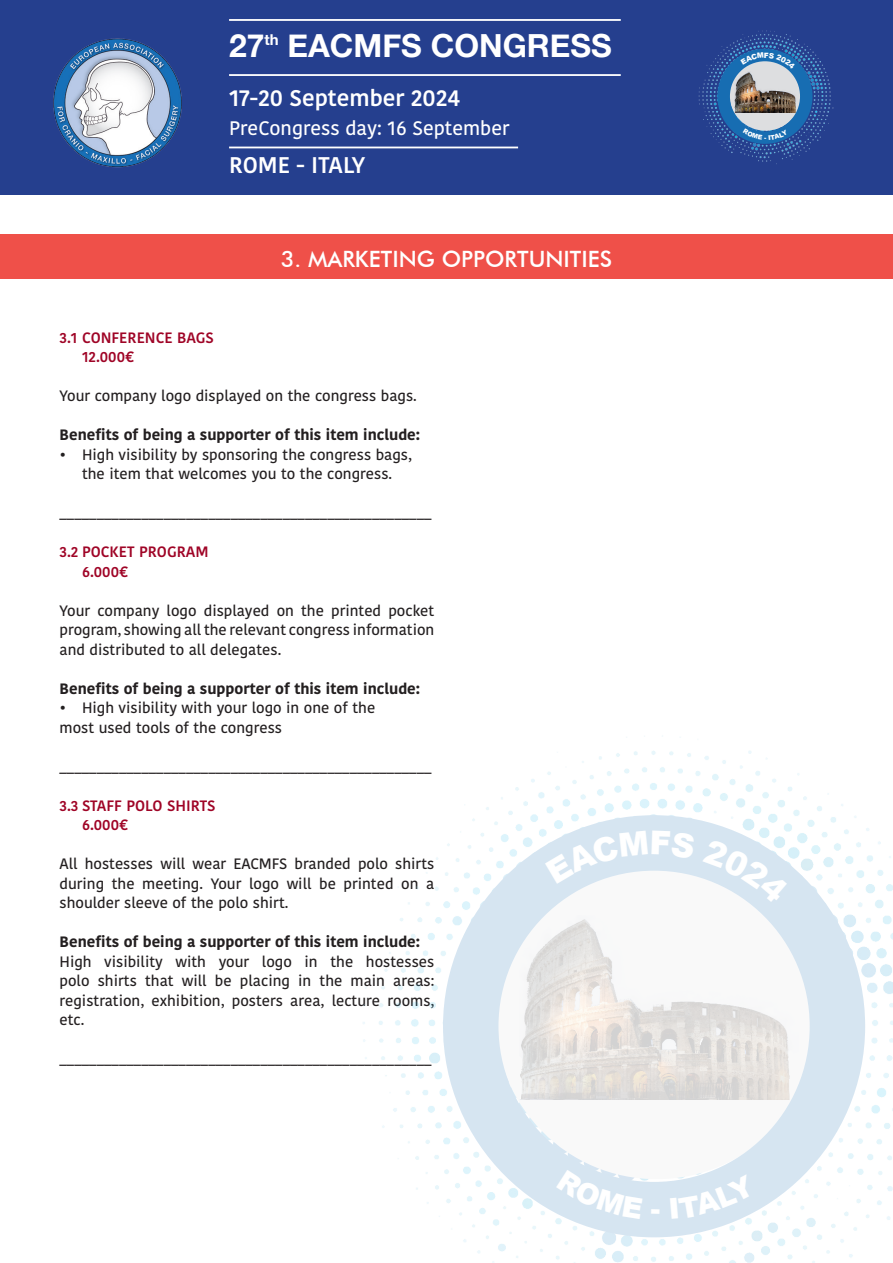
<style>
.page{position:relative;width:893px;height:1263px;background:#fff}
.page>*{position:absolute;margin:0;border:0;box-sizing:border-box;transform-origin:0 0}
.t1{font:700 31.8px "Helvetica Neue";color:#fff}
.t2{font:600 22.65px "Kohinoor Devanagari";color:#fff}
.t3{font:500 22.5px "Futura BT";color:#fff}
.t4{font:500 19.5px "Kohinoor Devanagari";color:#fff}
.t5{font:500 15px/19.5px "Kohinoor Telugu";color:#231f20;text-align:justify}
.t6{font:700 15px "Kohinoor Telugu";color:#231f20}
.t7{font:600 15px "Kohinoor Telugu";color:#9f0426}
</style>
<div class="page">
<div style="left:0;top:0;width:893px;height:194px;background:#253f8e"></div>
<img style="left:53px;top:38px;width:129px;height:130px">
<img style="left:698px;top:30px;width:136px;height:134px">
<svg style="left:729px;top:58px;width:73px;height:73px"></svg>
<div style="left:717px;top:49px;width:95px;height:95px;border:12px solid #176db2;border-radius:50%"></div>
<div style="left:734px;top:64px;width:66px;height:60px;background:#231f20;opacity:.5"></div>
<hr style="left:229px;top:74px;width:392px;height:2px;background:#fff">
<hr style="left:229px;top:19px;width:392px;height:2px;background:#fff">
<hr style="left:229px;top:147px;width:289px;height:1px;background:#fff">
<div style="left:0;top:234px;width:893px;height:45px;background:#ef5049"></div>
<img style="left:363px;top:736px;width:530px;height:527px">
<svg style="left:495px;top:857px;width:323px;height:322px"></svg>
<div style="left:443px;top:815px;width:422px;height:422px;border:55px solid #176db2;border-radius:50%"></div>
<div style="left:519px;top:883px;width:286px;height:267px;background:#231f20;opacity:.5"></div>
<svg style="left:740px;top:52px;width:55px;height:17px"></svg>
<svg style="left:743px;top:129px;width:45px;height:11px"></svg>
<svg style="left:545px;top:831px;width:151px;height:53px"></svg>
<svg style="left:703px;top:839px;width:86px;height:64px"></svg>
<svg style="left:556px;top:1169px;width:87px;height:50px"></svg>
<svg style="left:651px;top:1210px;width:9px;height:4px"></svg>
<div style="left:670px;top:1174px;width:86px;height:45px;background:#d6e5f1"></div>
<h1 class="t1" style="left:229px;top:21px;width:384px">27<sup>th</sup> EACMFS CONGRESS</h1>
<h2 class="t2" style="left:229px;top:85px;width:233px">17-20 September 2024</h2>
<h3 class="t4" style="left:229px;top:117px;width:282px">PreCongress day: 16 September</h3>
<h2 class="t2" style="left:229px;top:152px;width:138px">ROME - ITALY</h2>
<p class="t3" style="left:281px;top:245px;width:333px">3. MARKETING OPPORTUNITIES</p>
<p class="t7" style="left:60px;top:329px;width:156px">3.1 CONFERENCE BAGS</p>
<p class="t7" style="left:82px;top:348px;width:54px">12.000€</p>
<p class="t5" style="left:60px;top:386px;width:359px">Your company logo displayed on the congress bags.</p>
<p class="t6" style="left:60px;top:426px;width:362px">Benefits of being a supporter of this item include:</p>
<p class="t5" style="left:60px;top:445px;width:354px">• High visibility by sponsoring the congress bags,</p>
<p class="t5" style="left:82px;top:464px;width:312px">the item that welcomes you to the congress.</p>
<p class="t5" style="left:60px;top:503px;width:374px">__________________________________________________</p>
<p class="t7" style="left:60px;top:543px;width:151px">3.2 POCKET PROGRAM</p>
<p class="t7" style="left:82px;top:563px;width:48px">6.000€</p>
<p class="t5" style="left:60px;top:601px;width:376px">Your company logo displayed on the printed pocket program, showing all the relevant congress information and distributed to all delegates.</p>
<p class="t6" style="left:60px;top:680px;width:362px">Benefits of being a supporter of this item include:</p>
<p class="t5" style="left:60px;top:698px;width:317px">• High visibility with your logo in one of the most used tools of the congress</p>
<p class="t5" style="left:60px;top:757px;width:374px">__________________________________________________</p>
<p class="t7" style="left:60px;top:797px;width:158px">3.3 STAFF POLO SHIRTS</p>
<p class="t7" style="left:82px;top:816px;width:48px">6.000€</p>
<p class="t5" style="left:60px;top:854px;width:376px">All hostesses will wear EACMFS branded polo shirts during the meeting. Your logo will be printed on a shoulder sleeve of the polo shirt.</p>
<p class="t6" style="left:60px;top:933px;width:362px">Benefits of being a supporter of this item include:</p>
<p class="t5" style="left:60px;top:952px;width:376px">High visibility with your logo in the hostesses polo shirts that will be placing in the main areas: registration, exhibition, posters area, lecture rooms, etc.</p>
<p class="t5" style="left:60px;top:1049px;width:374px">__________________________________________________</p>
</div>
